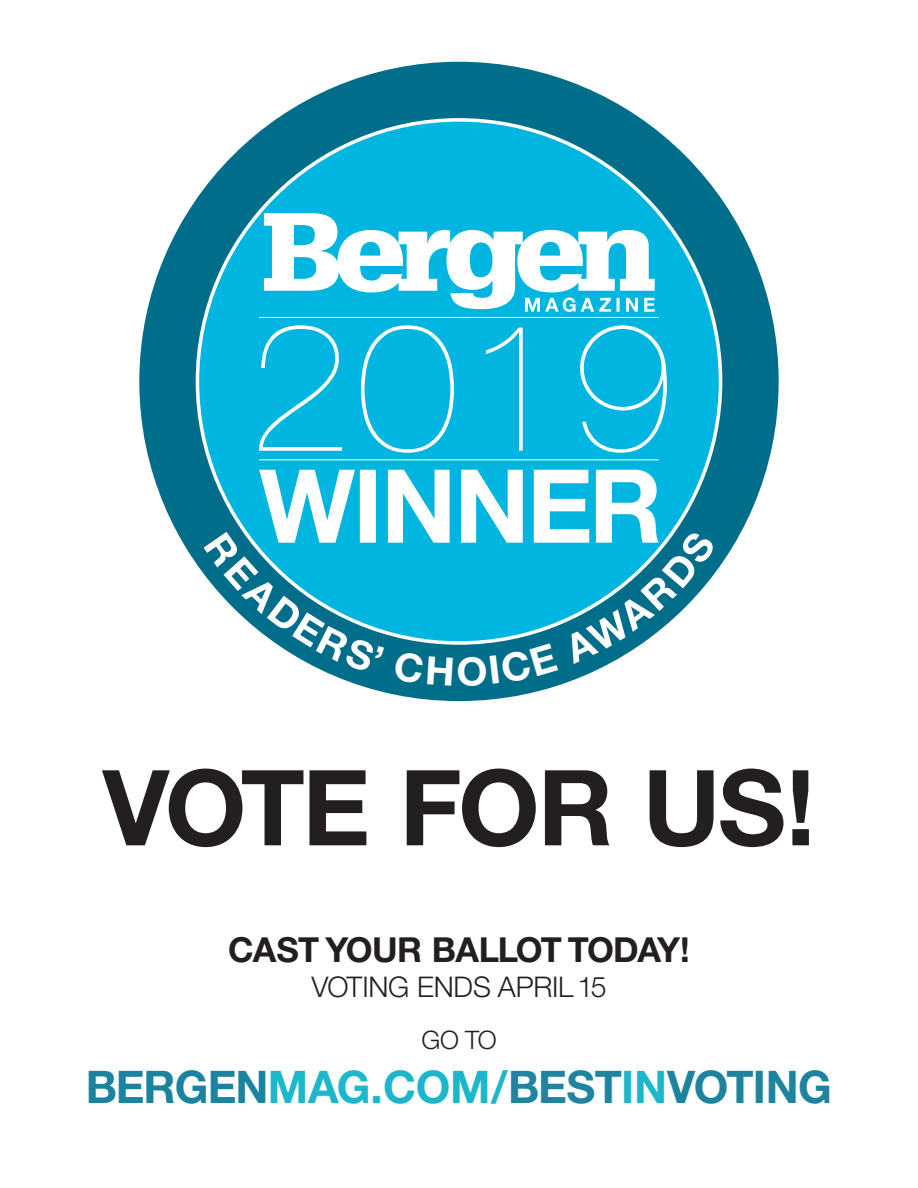
<style>
.page{position:relative;width:918px;height:1188px;background:#fff}
.page>*{position:absolute;margin:0;border:0;box-sizing:border-box;transform-origin:0 0}
.t1{font:200 181.2px "Helvetica Neue";color:#fff}
.t2{font:700 105px "Helvetica Neue";letter-spacing:-.03em;color:#231f20}
.t3{font:700 45px "Helvetica Neue";letter-spacing:-.015em;color:#1db7cc}
.t4{font:700 34.5px "Helvetica Neue";letter-spacing:-.025em;color:#231f20}
.t5{font:300 28.5px "Helvetica Neue";letter-spacing:-.015em;color:#231f20}
.t6{font:300 25.5px "Helvetica Neue";color:#231f20}
.s1{color:#1b839f}
.s2{color:#20839f}
.s3{color:#1e839f}
</style>
<div class="page">
<div style="left:139px;top:62px;width:640px;height:639px;background:#006d8b;border-radius:50%"></div>
<div style="left:197px;top:120px;width:524px;height:523px;background:#00b6e1;border-radius:50%"></div>
<hr style="left:259px;top:459px;width:400px;height:1px;background:#fff">
<hr style="left:259px;top:317px;width:400px;height:1px;background:#fff">
<svg style="left:264px;top:213px;width:391px;height:99px"></svg>
<svg style="left:204px;top:470px;width:512px;height:217px"></svg>
<h1 class="t1" style="left:249px;top:246px;width:426px">2019</h1>
<h2 class="t2" style="left:103px;top:743px;width:714px">VOTE FOR US!</h2>
<p class="t4" style="left:228px;top:929px;width:463px">CAST YOUR BALLOT TODAY!</p>
<p class="t5" style="left:311px;top:969px;width:297px">VOTING ENDS APRIL 15</p>
<p class="t6" style="left:421px;top:1024px;width:77px">GO TO</p>
<p class="t3" style="left:86px;top:1059px;width:748px"><span class="s1">BERGEN</span>MAG.COM/<span class="s2">BEST</span>IN<span class="s3">VOTING</span></p>
</div>
